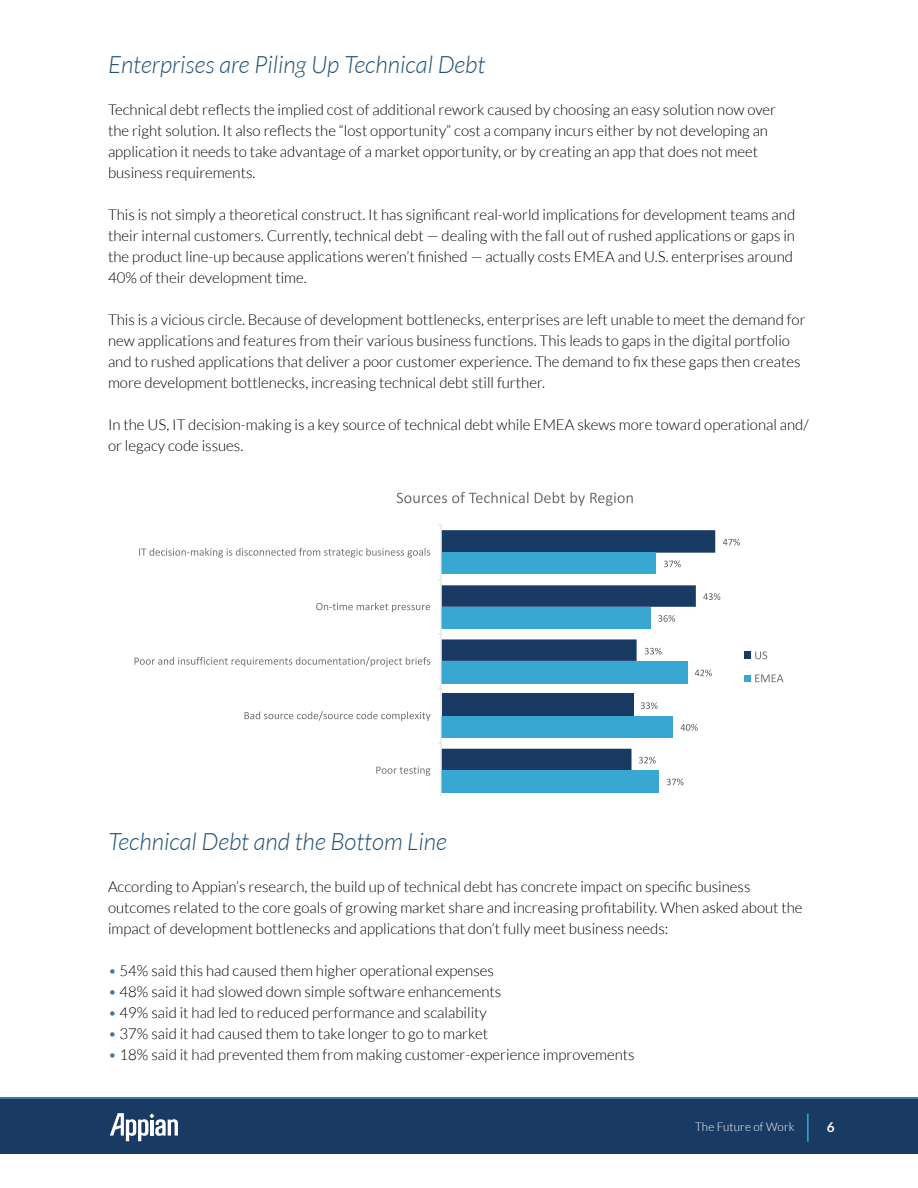
<style>
.page{position:relative;width:918px;height:1188px;background:#fff}
.page>*{position:absolute;margin:0;border:0;box-sizing:border-box;transform-origin:0 0}
.t1{font:italic 300 24px "Lato";color:#205175}
.t2{font:300 15px/21px "Lato";color:#000}
.t3{font:700 13.5px "Lato";color:#fff}
.t4{font:300 12px "Lato";letter-spacing:.01em;color:#fff}
.s1{color:#4079a2}
</style>
<div class="page">
<svg style="left:0;top:1097px;width:918px;height:3px;background:#32648d"></svg>
<div style="left:0;top:1100px;width:918px;height:54px;background:#183a63"></div>
<svg style="left:110px;top:1113px;width:68px;height:28px"></svg>
<hr style="left:807px;top:1114px;width:2px;height:28px;background:#38a7d1">
<svg style="left:442px;top:530px;width:273px;height:240px;fill:#183a63"></svg>
<div style="left:442px;top:553px;width:214px;height:21px;background:#38a7d1"></div>
<div style="left:442px;top:607px;width:209px;height:21px;background:#38a7d1"></div>
<div style="left:442px;top:661px;width:246px;height:22px;background:#38a7d1"></div>
<div style="left:442px;top:716px;width:231px;height:21px;background:#38a7d1"></div>
<div style="left:442px;top:770px;width:217px;height:23px;background:#38a7d1"></div>
<hr style="left:441px;top:525px;width:1px;height:272px;background:#dedee0">
<svg style="left:723px;top:539px;width:17px;height:7px"></svg>
<svg style="left:703px;top:593px;width:17px;height:7px"></svg>
<svg style="left:645px;top:648px;width:17px;height:7px"></svg>
<svg style="left:641px;top:702px;width:17px;height:7px"></svg>
<svg style="left:639px;top:757px;width:17px;height:7px"></svg>
<svg style="left:664px;top:561px;width:17px;height:6px"></svg>
<svg style="left:658px;top:615px;width:17px;height:7px"></svg>
<svg style="left:695px;top:670px;width:17px;height:6px"></svg>
<svg style="left:681px;top:724px;width:17px;height:7px"></svg>
<svg style="left:667px;top:779px;width:17px;height:6px"></svg>
<svg style="left:139px;top:548px;width:291px;height:10px"></svg>
<svg style="left:316px;top:602px;width:114px;height:10px"></svg>
<svg style="left:135px;top:657px;width:295px;height:10px"></svg>
<svg style="left:245px;top:711px;width:186px;height:10px"></svg>
<svg style="left:376px;top:766px;width:54px;height:10px"></svg>
<svg style="left:397px;top:492px;width:236px;height:14px"></svg>
<div style="left:745px;top:652px;width:6px;height:7px;background:#183a63"></div>
<svg style="left:755px;top:651px;width:12px;height:8px"></svg>
<svg style="left:745px;top:674px;width:38px;height:8px"></svg>
<h1 class="t1" style="left:108px;top:52px;width:379px">Enterprises are Piling Up Technical Debt</h1>
<p class="t2" style="left:108px;top:100px;width:670px">Technical debt reflects the implied cost of additional rework caused by choosing an easy solution now over the right solution. It also reflects the “lost opportunity” cost a company incurs either by not developing an application it needs to take advantage of a market opportunity, or by creating an app that does not meet business requirements.</p>
<p class="t2" style="left:108px;top:205px;width:689px">This is not simply a theoretical construct. It has significant real-world implications for development teams and their internal customers. Currently, technical debt — dealing with the fall out of rushed applications or gaps in the product line-up because applications weren’t finished — actually costs EMEA and U.S. enterprises around 40% of their development time.</p>
<p class="t2" style="left:108px;top:310px;width:699px">This is a vicious circle. Because of development bottlenecks, enterprises are left unable to meet the demand for new applications and features from their various business functions. This leads to gaps in the digital portfolio and to rushed applications that deliver a poor customer experience. The demand to fix these gaps then creates more development bottlenecks, increasing technical debt still further.</p>
<p class="t2" style="left:108px;top:415px;width:702px">In the US, IT decision-making is a key source of technical debt while EMEA skews more toward operational and/ or legacy code issues.</p>
<h1 class="t1" style="left:108px;top:829px;width:340px">Technical Debt and the Bottom Line</h1>
<p class="t2" style="left:108px;top:877px;width:696px">According to Appian’s research, the build up of technical debt has concrete impact on specific business outcomes related to the core goals of growing market share and increasing profitability. When asked about the impact of development bottlenecks and applications that don’t fully meet business needs:</p>
<p class="t2" style="left:108px;top:961px;width:387px"><span class="s1">•</span> 54% said this had caused them higher operational expenses</p>
<p class="t2" style="left:108px;top:982px;width:395px"><span class="s1">•</span> 48% said it had slowed down simple software enhancements</p>
<p class="t2" style="left:108px;top:1003px;width:380px"><span class="s1">•</span> 49% said it had led to reduced performance and scalability</p>
<p class="t2" style="left:108px;top:1024px;width:382px"><span class="s1">•</span> 37% said it had caused them to take longer to go to market</p>
<p class="t2" style="left:108px;top:1045px;width:528px"><span class="s1">•</span> 18% said it had prevented them from making customer-experience improvements</p>
<p class="t4" style="left:695px;top:1120px;width:101px">The Future of Work</p>
<p class="t3" style="left:827px;top:1120px;width:9px">6</p>
</div>
